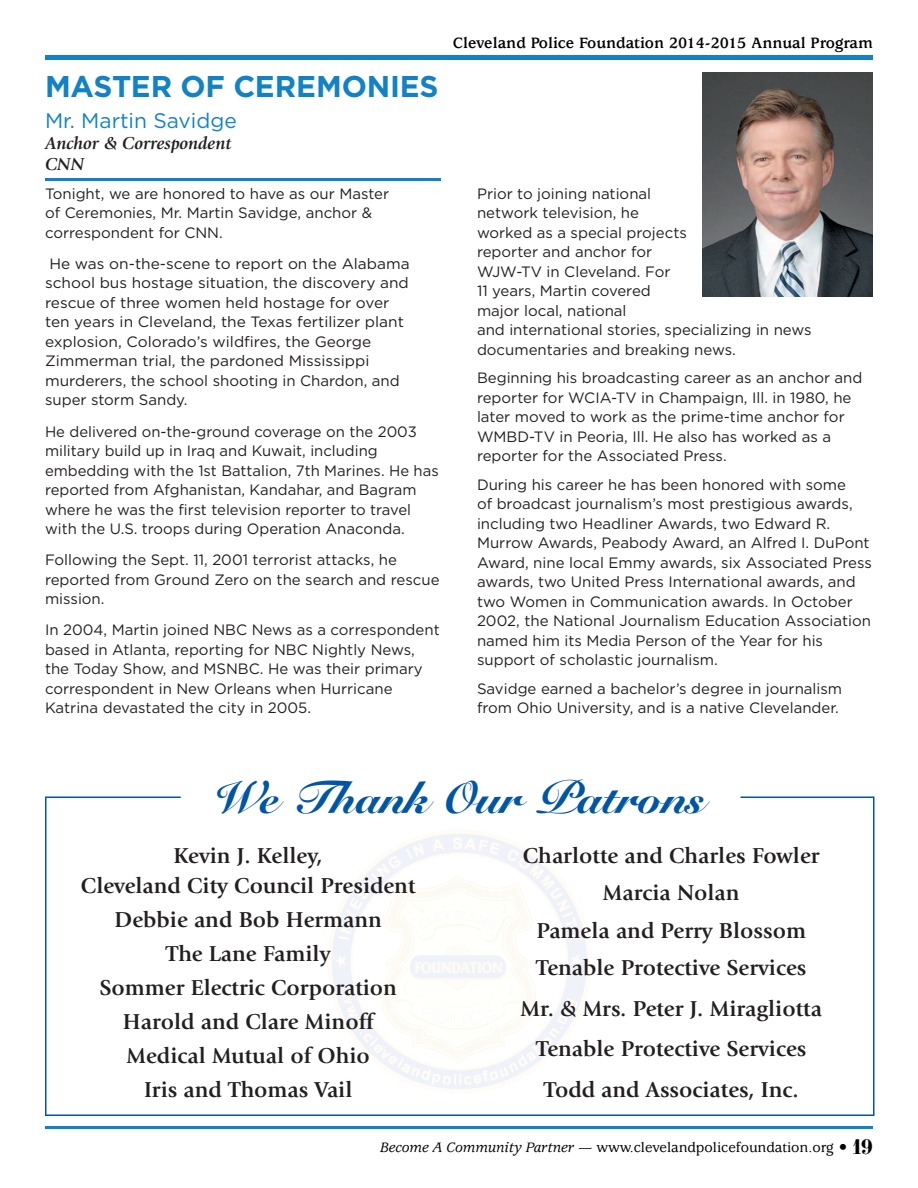
<style>
.page{position:relative;width:918px;height:1188px;background:#fff}
.page>*{position:absolute;margin:0;border:0;box-sizing:border-box;transform-origin:0 0}
.t1{font:45px "Snell Roundhand Black Script";color:#0155a5}
.t2{font:700 30px "Gotham";letter-spacing:-.015em;color:#1282c5}
.t3{font:700 22.5px/34.2px "Giovanni";color:#231f20;text-align:center}
.t4{font:21px "Gotham";color:#1282c5}
.t5{font:italic 700 18px/21px "Giovanni";color:#231f20}
.t6{font:700 16.5px "Usherwood";color:#000001}
.t7{font:15px/19.5px "Gotham";color:#231f20}
.t8{font:500 15px "Usherwood";color:#000001}
.s1{font-style:italic}
.s2{font-weight:700;font-size:16.5px}
.s3{font-family:"Numbers Strasse";font-weight:400;font-size:21px}
</style>
<div class="page">
<hr style="left:45px;top:56px;width:828px;height:4px;background:#1282c5">
<hr style="left:45px;top:1126px;width:828px;height:3px;background:#1282c5">
<hr style="left:45px;top:178px;width:396px;height:3px;background:#1282c5">
<img style="left:702px;top:72px;width:171px;height:225px">
<svg style="left:45px;top:796px;width:829px;height:320px"></svg>
<svg style="left:334px;top:838px;width:251px;height:248px"></svg>
<h2 class="t2" style="left:45px;top:69px;width:395px">MASTER OF CEREMONIES</h2>
<h3 class="t4" style="left:45px;top:109px;width:193px">Mr. Martin Savidge</h3>
<p class="t5" style="left:45px;top:133px;width:188px">Anchor &amp; Correspondent<br>CNN</p>
<p class="t7" style="left:45px;top:183px;width:346px">Tonight, we are honored to have as our Master of Ceremonies, Mr. Martin Savidge, anchor &amp; correspondent for CNN.</p>
<p class="t7" style="left:45px;top:254px;width:366px">He was on-the-scene to report on the Alabama school bus hostage situation, the discovery and rescue of three women held hostage for over ten years in Cleveland, the Texas fertilizer plant explosion, Colorado’s wildfires, the George Zimmerman trial, the pardoned Mississippi murderers, the school shooting in Chardon, and super storm Sandy.</p>
<p class="t7" style="left:45px;top:421px;width:395px">He delivered on-the-ground coverage on the 2003 military build up in Iraq and Kuwait, including embedding with the 1st Battalion, 7th Marines. He has reported from Afghanistan, Kandahar, and Bagram where he was the first television reporter to travel with the U.S. troops during Operation Anaconda.</p>
<p class="t7" style="left:45px;top:550px;width:396px">Following the Sept. 11, 2001 terrorist attacks, he reported from Ground Zero on the search and rescue mission.</p>
<p class="t7" style="left:45px;top:620px;width:396px">In 2004, Martin joined NBC News as a correspondent based in Atlanta, reporting for NBC Nightly News, the Today Show, and MSNBC. He was their primary correspondent in New Orleans when Hurricane Katrina devastated the city in 2005.</p>
<p class="t6" style="left:453px;top:33px;width:422px">Cleveland Police Foundation 2014-2015 Annual Program</p>
<p class="t7" style="left:477px;top:183px;width:336px">Prior to joining national<br>network television, he<br>worked as a special projects<br>reporter and anchor for<br>WJW-TV in Cleveland. For<br>11 years, Martin covered<br>major local, national<br>and international stories, specializing in news documentaries and breaking news.</p>
<p class="t7" style="left:477px;top:368px;width:387px">Beginning his broadcasting career as an anchor and reporter for WCIA-TV in Champaign, Ill. in 1980, he later moved to work as the prime-time anchor for WMBD-TV in Peoria, Ill. He also has worked as a reporter for the Associated Press.</p>
<p class="t7" style="left:477px;top:474px;width:396px">During his career he has been honored with some<br>of broadcast journalism’s most prestigious awards, including two Headliner Awards, two Edward R.<br>Murrow Awards, Peabody Award, an Alfred I. DuPont Award, nine local Emmy awards, six Associated Press awards, two United Press International awards, and two Women in Communication awards. In October 2002, the National Journalism Education Association named him its Media Person of the Year for his support of scholastic journalism.</p>
<p class="t7" style="left:477px;top:678px;width:367px">Savidge earned a bachelor’s degree in journalism from Ohio University, and is a native Clevelander.</p>
<h1 class="t1" style="left:215px;top:771px;width:492px">We Thank Our Patrons</h1>
<h3 class="t3" style="left:81px;top:840px;width:336px;line-height:30px">Kevin J. Kelley,<br>Cleveland City Council President</h3>
<h3 class="t3" style="left:100px;top:902px;width:299px">Debbie and Bob Hermann<br>The Lane Family<br>Sommer Electric Corporation<br>Harold and Clare Minoff<br>Medical Mutual of Ohio<br>Iris and Thomas Vail</h3>
<h3 class="t3" style="left:523px;top:837px;width:298px;line-height:37.5px">Charlotte and Charles Fowler<br>Marcia Nolan<br>Pamela and Perry Blossom<br>Tenable Protective Services</h3>
<h3 class="t3" style="left:521px;top:988px;width:303px;line-height:40.5px">Mr. &amp; Mrs. Peter J. Miragliotta<br>Tenable Protective Services<br>Todd and Associates, Inc.</h3>
<p class="t8" style="left:380px;top:1139px;width:494px"><span class="s1">Become A Community Partner</span> — www.clevelandpolicefoundation.org <span class="s2">•</span> <span class="s3">19</span></p>
</div>
